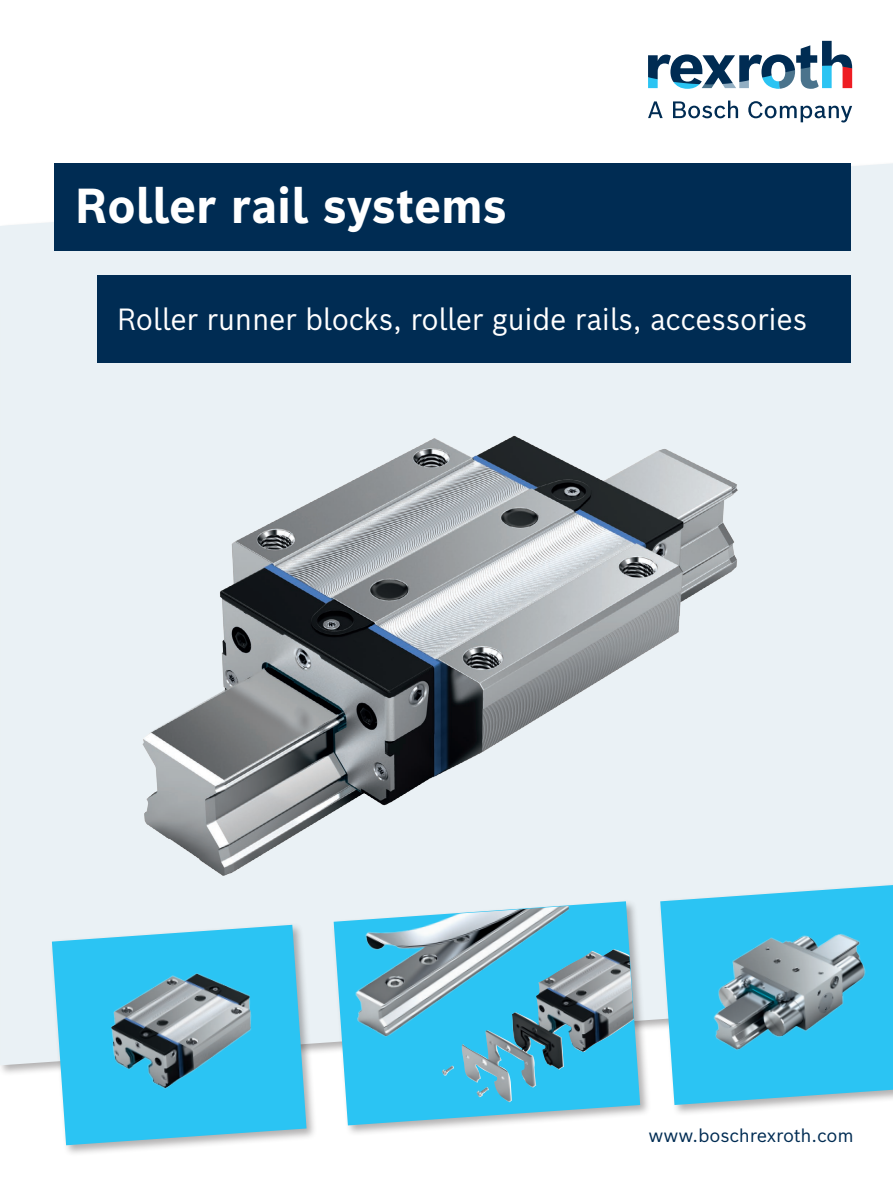
<style>
.page{position:relative;width:893px;height:1191px;background:#fff}
.page>*{position:absolute;margin:0;border:0;box-sizing:border-box;transform-origin:0 0}
.t1{font:700 48px "Bosch Sans";color:#fff;scale:.95 1}
.t2{font:30px "Bosch Sans";letter-spacing:-.01em;color:#fff;scale:.94 1}
.t3{font:18px "Bosch Sans";letter-spacing:-.01em;color:#002c53}
</style>
<div class="page">
<svg style="left:648px;top:101px;width:15px;height:17px"></svg>
<svg style="left:673px;top:101px;width:65px;height:17px"></svg>
<svg style="left:748px;top:101px;width:104px;height:21px"></svg>
<svg style="left:648px;top:41px;width:204px;height:48px"></svg>
<div style="left:0;top:163px;width:893px;height:902px;background:#eaf1f5"></div>
<div style="left:331px;top:899px;width:320px;height:237px;background:#231f20;opacity:.35"></div>
<svg style="left:334px;top:901px;width:306px;height:224px;background:#72cfec"></svg>
<div style="left:658px;top:878px;width:235px;height:238px;background:#231f20;opacity:.35"></div>
<svg style="left:660px;top:881px;width:233px;height:224px;background:#79d3f0"></svg>
<div style="left:49px;top:922px;width:269px;height:234px;background:#231f20;opacity:.35"></div>
<svg style="left:52px;top:924px;width:255px;height:221px;background:#5accef"></svg>
<div style="left:55px;top:163px;width:796px;height:88px;background:#002c53"></div>
<div style="left:97px;top:276px;width:754px;height:87px;background:#002c53"></div>
<img style="left:141px;top:418px;width:598px;height:460px">
<img style="left:325px;top:906px;width:254px;height:165px">
<img style="left:675px;top:903px;width:218px;height:174px">
<img style="left:84px;top:963px;width:191px;height:152px">
<img style="left:442px;top:949px;width:192px;height:153px">
<h1 class="t1" style="left:75px;top:173px;width:456px">Roller rail systems</h1>
<p class="t2" style="left:117px;top:299px;width:736px">Roller runner blocks, roller guide rails, accessories</p>
<p class="t3" style="left:649px;top:1123px;width:207px">www.boschrexroth.com</p>
</div>
